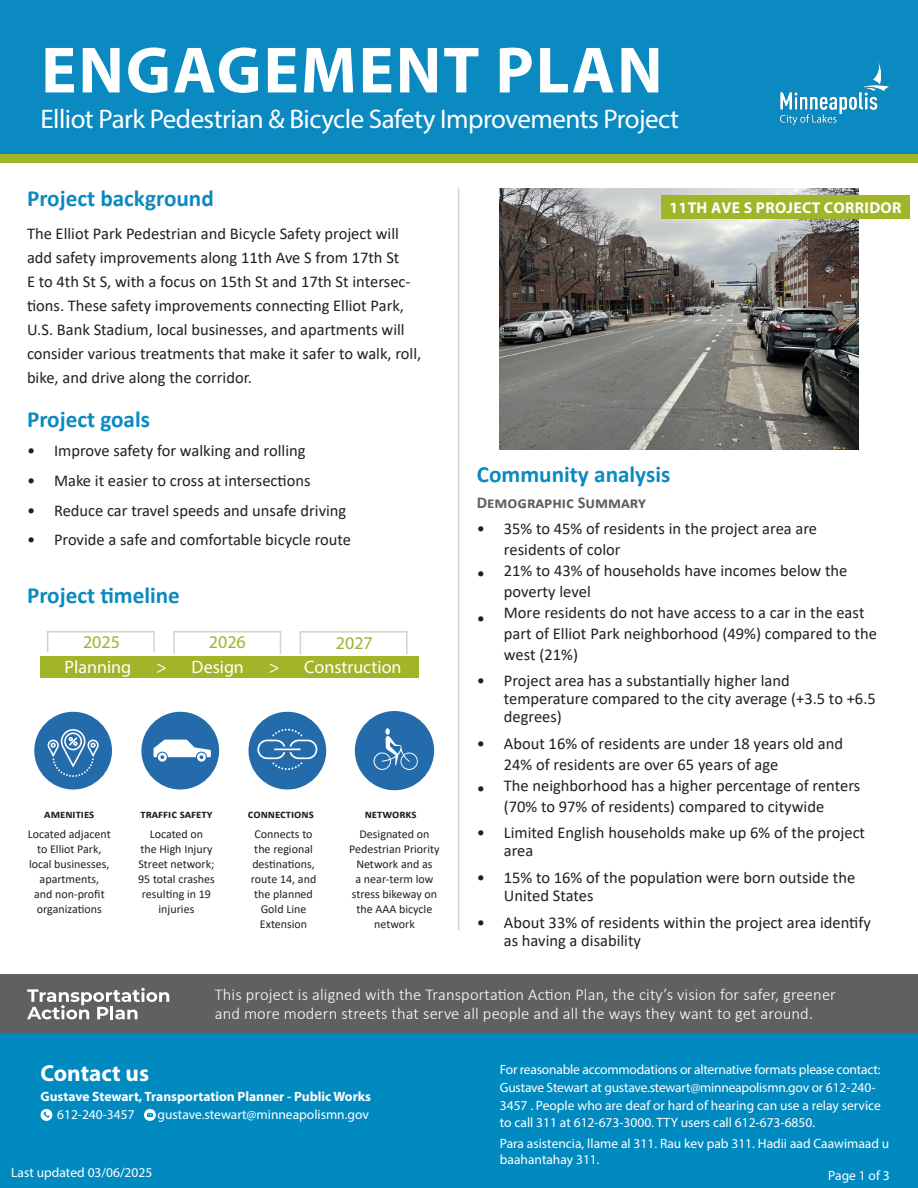
<style>
.page{position:relative;width:918px;height:1188px;background:#fff}
.page>*{position:absolute;margin:0;border:0;box-sizing:border-box;transform-origin:0 0}
.t1{font:700 66px "Myriad Pro";letter-spacing:.03em;color:#fff}
.t2{font:27px "Myriad Pro";letter-spacing:-.02em;color:#fff}
.t3{font:700 23.25px "Calibri";color:#0a8ac0}
.t4{font:700 23.25px "Myriad Pro";color:#fff}
.t5{font:18px "Myriad Pro";color:#fff}
.t6{font:18px "Myriad Pro";color:#a0b427}
.t7{font:16.5px/20.9px "Calibri";color:#231f20}
.t8{font:300 16.5px/18.9px "Calibri";letter-spacing:.01em;color:#fff}
.t9{font:700 16.5px "Calibri";color:#5f6062}
.t10{font:700 15.75px "Myriad Pro";letter-spacing:.02em;color:#fff}
.t11{font:13.5px/18px "Myriad Pro";color:#fff}
.t12{font:700 13.5px/18px "Myriad Pro";color:#fff}
.t13{font:12px/15px "Calibri";color:#231f20;text-align:center}
.t14{font:700 12px "Calibri";color:#231f20}
.s1{font-weight:400}
</style>
<div class="page">
<img style="left:500px;top:188px;width:359px;height:261px">
<div style="left:662px;top:195px;width:248px;height:23px;background:#a2b427"></div>
<div style="left:0;top:0;width:918px;height:154px;background:#0a8ac0"></div>
<div style="left:41px;top:657px;width:378px;height:21px;background:#a2b427"></div>
<div style="left:47px;top:631px;width:108px;height:22px;border:2px solid #d7d1ca"></div>
<div style="left:173px;top:631px;width:108px;height:24px;border:2px solid #d7d1ca"></div>
<div style="left:300px;top:631px;width:108px;height:24px;border:2px solid #d7d1ca"></div>
<hr style="left:458px;top:188px;width:1px;height:742px;background:#d7d1ca">
<div style="left:0;top:1034px;width:918px;height:154px;background:#008ac0"></div>
<svg style="left:41px;top:1109px;width:11px;height:12px"></svg>
<svg style="left:144px;top:1109px;width:12px;height:12px"></svg>
<div style="left:141px;top:712px;width:78px;height:78px;background:#246bab;border-radius:50%"></div>
<div style="left:197px;top:753px;width:9px;height:9px;background:#fff;border-radius:50%"></div>
<div style="left:158px;top:753px;width:9px;height:9px;background:#fff;border-radius:50%"></div>
<svg style="left:154px;top:740px;width:57px;height:19px"></svg>
<div style="left:355px;top:711px;width:79px;height:79px;background:#246bab;border:2px solid #246bab;border-radius:50%"></div>
<svg style="left:373px;top:728px;width:45px;height:42px"></svg>
<div style="left:34px;top:712px;width:78px;height:78px;background:#246bab;border-radius:50%"></div>
<svg style="left:48px;top:729px;width:51px;height:48px"></svg>
<div style="left:249px;top:712px;width:77px;height:78px;background:#246bab;border-radius:50%"></div>
<svg style="left:257px;top:729px;width:60px;height:41px"></svg>
<div style="left:0;top:154px;width:918px;height:9px;background:#a0b427"></div>
<img style="left:781px;top:62px;width:107px;height:63px">
<div style="left:0;top:974px;width:918px;height:60px;background:#5f6062"></div>
<svg style="left:27px;top:988px;width:142px;height:31px"></svg>
<p class="t1" style="left:41px;top:27px;width:623px">ENGAGEMENT PLAN</p>
<p class="t2" style="left:40px;top:103px;width:640px">Elliot Park Pedestrian &amp; Bicycle Safety Improvements Project</p>
<p class="t3" style="left:27px;top:182px;width:188px">Project background</p>
<p class="t7" style="left:27px;top:221px;width:396px;line-height:24px">The Elliot Park Pedestrian and Bicycle Safety project will add safety improvements along 11th Ave S from 17th St<br>E to 4th St S, with a focus on 15th St and 17th St intersec&shy;tions. These safety improvements connecting Elliot Park, U.S. Bank Stadium, local businesses, and apartments will consider various treatments that make it safer to walk, roll, bike, and drive along the corridor.</p>
<p class="t3" style="left:27px;top:402px;width:125px">Project goals</p>
<p class="t7" style="left:27px;top:440px;width:280px">• Improve safety for walking and rolling</p>
<p class="t7" style="left:27px;top:470px;width:285px">• Make it easier to cross at intersections</p>
<p class="t7" style="left:27px;top:499px;width:321px">• Reduce car travel speeds and unsafe driving</p>
<p class="t7" style="left:27px;top:529px;width:326px">• Provide a safe and comfortable bicycle route</p>
<p class="t3" style="left:27px;top:579px;width:154px">Project timeline</p>
<p class="t6" style="left:83px;top:630px;width:38px">2025</p>
<p class="t6" style="left:209px;top:631px;width:38px">2026</p>
<p class="t5" style="left:65px;top:656px;width:68px">Planning</p>
<p class="t5" style="left:156px;top:656px;width:89px">&gt; Design</p>
<p class="t5" style="left:269px;top:656px;width:134px">&gt; Construction</p>
<p class="t6" style="left:336px;top:632px;width:38px">2027</p>
<p class="t14" style="left:44px;top:806px;width:52px">amenities</p>
<p class="t14" style="left:140px;top:806px;width:73px">traffic safety</p>
<p class="t13" style="left:138px;top:826px;width:78px">Located on<br>the High Injury<br>Street network;<br>95 total crashes resulting in 19 injuries</p>
<p class="t13" style="left:28px;top:826px;width:84px">Located adjacent to Elliot Park, local businesses, apartments,<br>and non-profit organizations</p>
<p class="t14" style="left:248px;top:806px;width:67px">connections</p>
<p class="t13" style="left:251px;top:826px;width:67px">Connects to the regional destinations, route 14, and the planned<br>Gold Line<br>Extension</p>
<p class="t14" style="left:365px;top:806px;width:53px">networks</p>
<p class="t13" style="left:349px;top:826px;width:92px">Designated on<br>Pedestrian Priority<br>Network and as<br>a near-term low stress bikeway on the AAA bicycle network</p>
<p class="t10" style="left:670px;top:197px;width:233px">11TH AVE S PROJECT CORRIDOR</p>
<p class="t3" style="left:477px;top:458px;width:195px">Community analysis</p>
<p class="t9" style="left:477px;top:490px;width:171px">Demographic Summary</p>
<p class="t7" style="left:477px;top:518px;width:10px">•</p>
<p class="t7" style="left:477px;top:563px;width:10px">•</p>
<p class="t7" style="left:477px;top:607px;width:10px">•</p>
<p class="t7" style="left:504px;top:518px;width:375px">35% to 45% of residents in the project area are residents of color<br>21% to 43% of households have incomes below the poverty level<br>More residents do not have access to a car in the east part of Elliot Park neighborhood (49%) compared to the west (21%)</p>
<p class="t7" style="left:504px;top:671px;width:374px;line-height:18px;text-indent:-27px">• Project area has a substantially higher land temperature compared to the city average (+3.5 to +6.5 degrees)</p>
<p class="t7" style="left:477px;top:733px;width:10px">•</p>
<p class="t7" style="left:477px;top:777px;width:10px">•</p>
<p class="t7" style="left:504px;top:733px;width:358px">About 16% of residents are under 18 years old and 24% of residents are over 65 years of age<br>The neighborhood has a higher percentage of renters (70% to 97% of residents) compared to citywide</p>
<p class="t7" style="left:504px;top:824px;width:363px;line-height:18px;text-indent:-27px">• Limited English households make up 6% of the project area</p>
<p class="t7" style="left:504px;top:868px;width:353px;line-height:18px;text-indent:-27px">• 15% to 16% of the population were born outside the<br>United States</p>
<p class="t7" style="left:504px;top:913px;width:369px;line-height:18px;text-indent:-27px">• About 33% of residents within the project area identify as having a disability</p>
<p class="t8" style="left:215px;top:985px;width:623px">This project is aligned with the Transportation Action Plan, the city’s vision for safer, greener and more modern streets that serve all people and all the ways they want to get around.</p>
<p class="t11" style="left:500px;top:1060px;width:383px">For reasonable accommodations or alternative formats please contact:<br>Gustave Stewart at gustave.stewart@minneapolismn.gov or 612-240-<br>3457 . People who are deaf or hard of hearing can use a relay service</p>
<p class="t11" style="left:500px;top:1111px;width:391px;line-height:21px">to call 311 at 612-673-3000. TTY users call 612-673-6850.<br>Para asistencia, llame al 311. Rau kev pab 311. Hadii aad Caawimaad u</p>
<p class="t11" style="left:500px;top:1150px;width:101px">baahantahay 311.</p>
<p class="t4" style="left:41px;top:1058px;width:110px">Contact us</p>
<p class="t12" style="left:57px;top:1087px;width:315px;text-indent:-17px">Gustave Stewart, Transportation Planner - Public Works<br><span class="s1">612-240-3457</span></p>
<p class="t11" style="left:158px;top:1105px;width:213px">gustave.stewart@minneapolismn.gov</p>
<p class="t11" style="left:11px;top:1164px;width:143px">Last updated 03/06/2025</p>
<p class="t11" style="left:828px;top:1166px;width:63px">Page 1 of 3</p>
</div>
